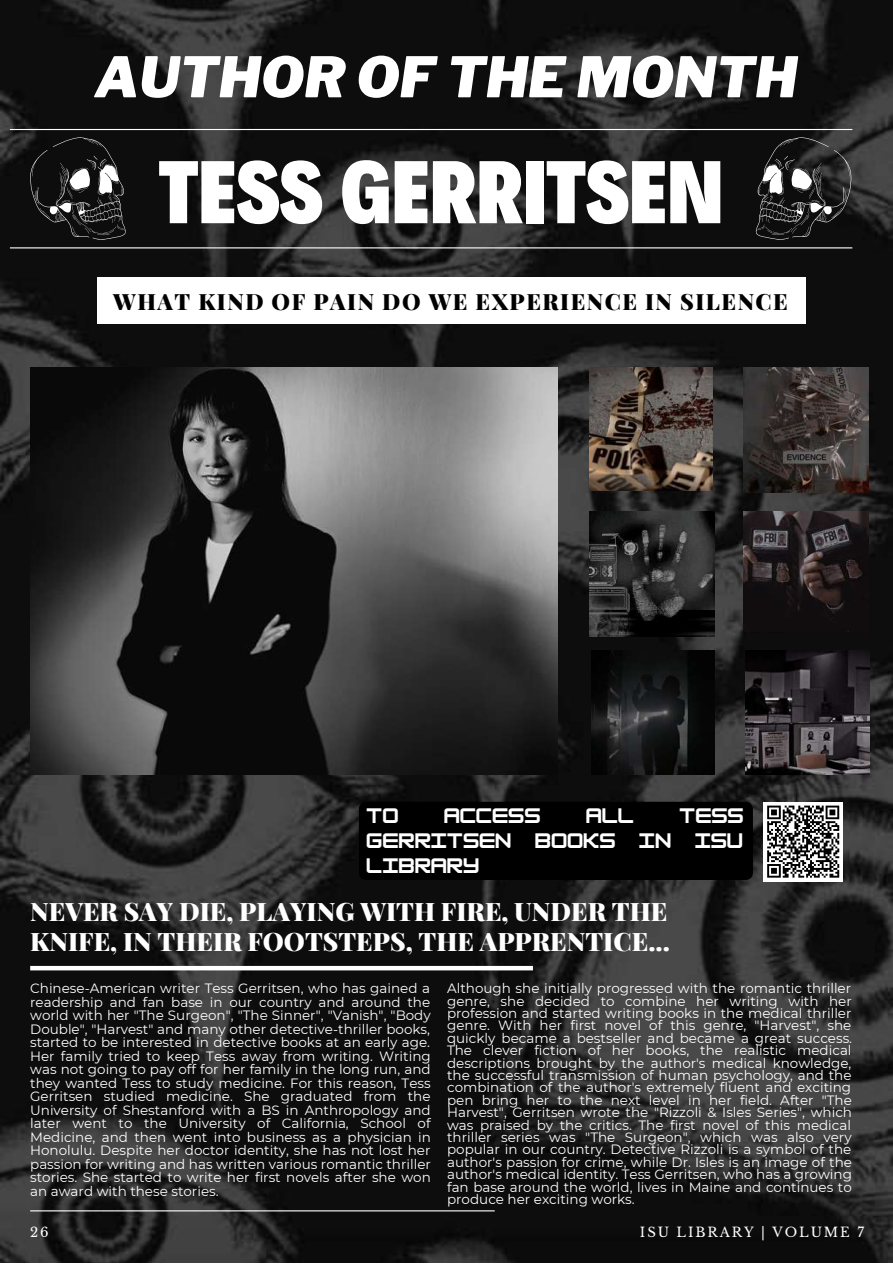
<style>
.page{position:relative;width:893px;height:1264px;background:#fff}
.page>*{position:absolute;margin:0;border:0;box-sizing:border-box;transform-origin:0 0}
.t1{font:900 89.85px "Decalotype";color:#fff}
.t2{font:italic 900 55.5px "Libre Franklin";color:#fff}
.t3{font:900 25.5px/30.3px "Playfair Display";color:#fff}
.t4{font:900 22.5px "Playfair Display";letter-spacing:.065em;color:#000}
.t5{font:700 18.3px "HK Modular";color:#fff}
.t6{font:13.5px/12.5px "Montserrat";color:#fff;text-align:justify}
.t7{font:13.2px "Libre Baskerville";letter-spacing:.14em;color:#fff}
</style>
<div class="page">
<img style="left:0;top:0;width:892px;height:1262px">
<div style="left:30px;top:965px;width:503px;height:5px;background:#fff"></div>
<hr style="left:30px;top:1210px;width:464px;height:1px;background:#fff">
<img style="left:30px;top:367px;width:527px;height:407px">
<hr style="left:10px;top:129px;width:842px;height:1px;background:#fff">
<hr style="left:10px;top:247px;width:842px;height:1px;background:#fff">
<svg style="left:30px;top:137px;width:96px;height:103px"></svg>
<svg style="left:755px;top:137px;width:96px;height:103px"></svg>
<div style="left:763px;top:801px;width:80px;height:80px;background:#fff"></div>
<svg style="left:767px;top:805px;width:73px;height:73px"></svg>
<img style="left:589px;top:367px;width:123px;height:123px">
<img style="left:589px;top:511px;width:125px;height:125px">
<img style="left:591px;top:651px;width:123px;height:123px">
<img style="left:744px;top:511px;width:124px;height:120px">
<img style="left:744px;top:368px;width:124px;height:124px">
<img style="left:745px;top:651px;width:124px;height:123px">
<div style="left:97px;top:277px;width:708px;height:46px;background:#fff"></div>
<div style="left:359px;top:801px;width:393px;height:79px;background:#000"></div>
<h2 class="t2" style="left:95px;top:44px;width:704px">AUTHOR OF THE MONTH</h2>
<h1 class="t1" style="left:158px;top:132px;width:566px">TESS GERRITSEN</h1>
<h3 class="t4" style="left:113px;top:285px;width:676px">WHAT KIND OF PAIN DO WE EXPERIENCE IN SILENCE</h3>
<h3 class="t5" style="left:366px;top:805px;width:34px">TO</h3>
<h3 class="t5" style="left:443px;top:805px;width:98px">ACCESS</h3>
<h3 class="t5" style="left:585px;top:805px;width:50px">ALL</h3>
<h3 class="t5" style="left:679px;top:805px;width:66px">TESS</h3>
<h3 class="t5" style="left:366px;top:829px;width:147px">GERRITSEN</h3>
<h3 class="t5" style="left:535px;top:829px;width:82px">BOOKS</h3>
<h3 class="t5" style="left:639px;top:829px;width:34px">IN</h3>
<h3 class="t5" style="left:694px;top:829px;width:50px">ISU</h3>
<h3 class="t5" style="left:366px;top:854px;width:114px">LIBRARY</h3>
<h3 class="t3" style="left:30px;top:895px;width:641px">NEVER SAY DIE, PLAYING WITH FIRE, UNDER THE<br>KNIFE, IN THEIR FOOTSTEPS, THE APPRENTICE...</h3>
<p class="t6" style="left:30px;top:981px;width:402px;line-height:13.5px">Chi nese-American writer Tess Gerritsen, who has gai ned a readershi p and fan base i n our country and around the world with her "The Surgeon", "The Si nner", "Vanish", "Body Double", "Harvest" and many other detective-thri ller books, started to be i nterested i n detective books at an early age.<br>Her fami ly tried to keep Tess away from writi ng. Writi ng was not goi ng to pay off for her fami ly i n the long run, and they wanted Tess to study medici ne. For this reason, Tess Gerritsen studied medici ne. She graduated from the University of Shestanford with a BS i n Anthropology and later went to the University of California, School of Medici ne, and then went i nto busi ness as a physician i n Honolulu. Despite her doctor identity, she has not lost her passion for writi ng and has written various romantic thri ller stories. She started to write her fi rst novels after she won an award with these stories.</p>
<p class="t6" style="left:447px;top:982px;width:406px">Although she i nitially progressed with the romantic thri ller genre, she decided to combi ne her writi ng with her profession and started writi ng books i n the medical thri ller genre. With her fi rst novel of this genre, "Harvest", she quickly became a bestseller and became a great success.<br>The clever fiction of her books, the realistic medical descri ptions brought by the author's medical knowledge, the successful transmission of human psychology, and the combi nation of the author's extremely fluent and exciti ng pen bri ng her to the next level i n her field. After "The Harvest", Gerritsen wrote the "Rizzoli &amp; Isles Series", which was praised by the critics. The fi rst novel of this medical thri ller series was "The Surgeon", which was also very popular i n our country. Detective Rizzoli is a symbol of the author's passion for cri me, whi le Dr. Isles is an i mage of the author's medical identity. Tess Gerritsen, who has a growi ng fan base around the world, lives i n Mai ne and conti nues to produce her exciti ng works.</p>
<p class="t7" style="left:30px;top:1224px;width:20px">26</p>
<p class="t7" style="left:640px;top:1224px;width:225px">ISU LIBRARY | VOLUME 7</p>
</div>
